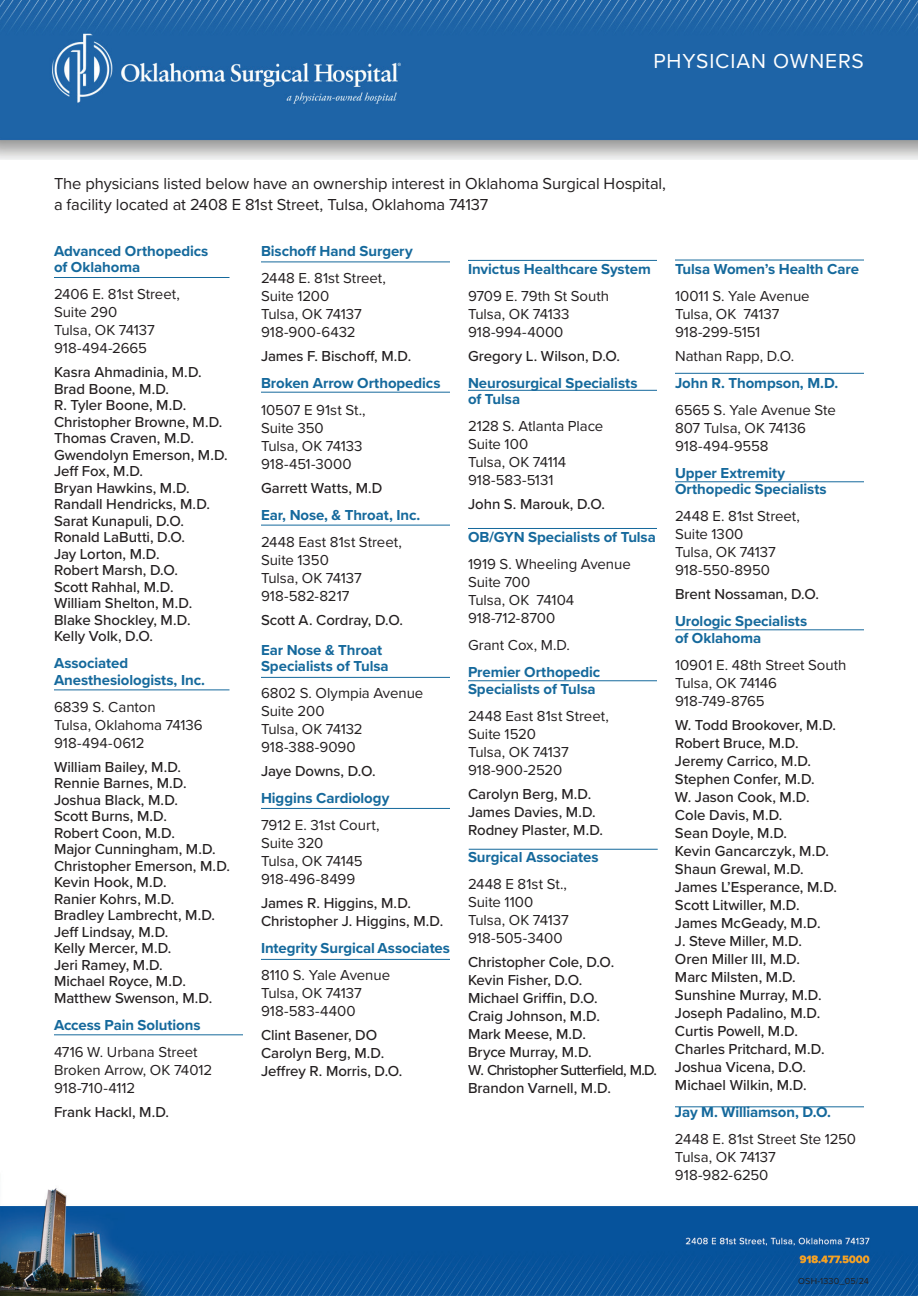
<style>
.page{position:relative;width:918px;height:1296px;background:#fff}
.page>*{position:absolute;margin:0;border:0;box-sizing:border-box;transform-origin:0 0}
.t1{font:21px "Proxima Nova";letter-spacing:.04em;color:#fff}
.t2{font:16.5px/21px "Proxima Nova";letter-spacing:-.005em;color:#231f20}
.t3{font:500 15px/18px "Proxima Nova";letter-spacing:-.005em;color:#231f20}
.t4{font:15px/18px "Proxima Nova";letter-spacing:-.005em;color:#231f20}
.t5{font:700 15px/16.5px "Proxima Nova";letter-spacing:-.005em;color:#15699c}
.t6{font:9px "Proxima Nova";letter-spacing:.015em;color:#231f20}
</style>
<div class="page">
<img style="left:0;top:1188px;width:918px;height:108px">
<img style="left:0;top:0;width:918px;height:160px">
<hr style="left:54px;top:277px;width:176px;height:1px;background:#15699c">
<hr style="left:261px;top:262px;width:189px;height:1px;background:#15699c">
<hr style="left:468px;top:260px;width:189px;height:1px;background:#15699c">
<hr style="left:675px;top:260px;width:189px;height:1px;background:#15699c">
<hr style="left:675px;top:373px;width:189px;height:1px;background:#15699c">
<hr style="left:675px;top:482px;width:189px;height:1px;background:#15699c">
<hr style="left:675px;top:630px;width:189px;height:1px;background:#15699c">
<hr style="left:468px;top:390px;width:189px;height:1px;background:#15699c">
<hr style="left:468px;top:528px;width:189px;height:1px;background:#15699c">
<hr style="left:468px;top:681px;width:189px;height:1px;background:#15699c">
<hr style="left:469px;top:849px;width:189px;height:1px;background:#15699c">
<hr style="left:675px;top:1107px;width:189px;height:1px;background:#15699c">
<hr style="left:261px;top:392px;width:189px;height:1px;background:#15699c">
<hr style="left:261px;top:525px;width:189px;height:1px;background:#15699c">
<hr style="left:261px;top:677px;width:189px;height:1px;background:#15699c">
<hr style="left:261px;top:808px;width:189px;height:1px;background:#15699c">
<hr style="left:261px;top:959px;width:189px;height:1px;background:#15699c">
<hr style="left:54px;top:1035px;width:189px;height:1px;background:#15699c">
<hr style="left:54px;top:690px;width:176px;height:1px;background:#15699c">
<h1 class="t1" style="left:653px;top:45px;width:212px">PHYSICIAN OWNERS</h1>
<p class="t2" style="left:54px;top:173px;width:614px">The physicians listed below have an ownership interest in Oklahoma Surgical Hospital, a facility located at 2408 E 81st Street, Tulsa, Oklahoma 74137</p>
<p class="t5" style="left:54px;top:242px;width:156px">Advanced Orthopedics of Oklahoma</p>
<p class="t4" style="left:54px;top:285px;width:127px">2406 E. 81st Street,<br>Suite 290<br>Tulsa, OK 74137<br>918-494-2665</p>
<p class="t3" style="left:54px;top:364px;width:175px;line-height:16.5px">Kasra Ahmadinia, M.D.<br>Brad Boone, M.D.<br>R. Tyler Boone, M.D.<br>Christopher Browne, M.D.<br>Thomas Craven, M.D.<br>Gwendolyn Emerson, M.D.<br>Jeff Fox, M.D.<br>Bryan Hawkins, M.D.<br>Randall Hendricks, M.D.<br>Sarat Kunapuli, D.O.<br>Ronald LaButti, D.O.<br>Jay Lorton, M.D.<br>Robert Marsh, D.O.<br>Scott Rahhal, M.D.<br>William Shelton, M.D.<br>Blake Shockley, M.D.<br>Kelly Volk, D.O.</p>
<p class="t5" style="left:54px;top:655px;width:153px">Associated<br>Anesthesiologists, Inc.</p>
<p class="t4" style="left:54px;top:697px;width:150px">6839 S. Canton<br>Tulsa, Oklahoma 74136<br>918-494-0612</p>
<p class="t3" style="left:54px;top:758px;width:178px;line-height:16.5px">William Bailey, M.D.<br>Rennie Barnes, M.D.<br>Joshua Black, M.D.<br>Scott Burns, M.D.<br>Robert Coon, M.D.<br>Major Cunningham, M.D.<br>Christopher Emerson, M.D.<br>Kevin Hook, M.D.<br>Ranier Kohrs, M.D.<br>Bradley Lambrecht, M.D.<br>Jeff Lindsay, M.D.<br>Kelly Mercer, M.D.<br>Jeri Ramey, M.D.<br>Michael Royce, M.D.<br>Matthew Swenson, M.D.</p>
<p class="t5" style="left:54px;top:1016px;width:148px">Access Pain Solutions</p>
<p class="t4" style="left:54px;top:1042px;width:160px">4716 W. Urbana Street<br>Broken Arrow, OK 74012<br>918-710-4112</p>
<p class="t3" style="left:54px;top:1102px;width:117px">Frank Hackl, M.D.</p>
<p class="t5" style="left:261px;top:242px;width:153px">Bischoff Hand Surgery</p>
<p class="t4" style="left:261px;top:268px;width:127px">2448 E. 81st Street,<br>Suite 1200<br>Tulsa, OK 74137<br>918-900-6432</p>
<p class="t3" style="left:261px;top:346px;width:152px">James F. Bischoff, M.D.</p>
<p class="t5" style="left:261px;top:374px;width:181px">Broken Arrow Orthopedics</p>
<p class="t4" style="left:261px;top:400px;width:106px">10507 E 91st St.,<br>Suite 350<br>Tulsa, OK 74133<br>918-451-3000</p>
<p class="t3" style="left:261px;top:478px;width:123px">Garrett Watts, M.D</p>
<p class="t5" style="left:261px;top:506px;width:161px">Ear, Nose, &amp; Throat, Inc.</p>
<p class="t4" style="left:261px;top:532px;width:142px">2448 East 81st Street,<br>Suite 1350<br>Tulsa, OK 74137<br>918-582-8217</p>
<p class="t3" style="left:261px;top:610px;width:143px">Scott A. Cordray, D.O.</p>
<p class="t5" style="left:261px;top:641px;width:129px">Ear Nose &amp; Throat<br>Specialists of Tulsa</p>
<p class="t4" style="left:261px;top:684px;width:164px">6802 S. Olympia Avenue<br>Suite 200<br>Tulsa, OK 74132<br>918-388-9090</p>
<p class="t3" style="left:261px;top:762px;width:116px">Jaye Downs, D.O.</p>
<p class="t5" style="left:261px;top:790px;width:130px">Higgins Cardiology</p>
<p class="t4" style="left:261px;top:816px;width:120px">7912 E. 31st Court,<br>Suite 320<br>Tulsa, OK 74145<br>918-496-8499</p>
<p class="t3" style="left:261px;top:894px;width:184px">James R. Higgins, M.D.<br>Christopher J. Higgins, M.D.</p>
<p class="t5" style="left:261px;top:940px;width:191px">Integrity Surgical Associates</p>
<p class="t4" style="left:261px;top:966px;width:131px">8110 S. Yale Avenue<br>Tulsa, OK 74137<br>918-583-4400</p>
<p class="t3" style="left:261px;top:1026px;width:143px">Clint Basener, DO<br>Carolyn Berg, M.D.<br>Jeffrey R. Morris, D.O.</p>
<p class="t5" style="left:468px;top:260px;width:184px">Invictus Healthcare System</p>
<p class="t4" style="left:468px;top:286px;width:143px">9709 E. 79th St South<br>Tulsa, OK 74133<br>918-994-4000</p>
<p class="t3" style="left:468px;top:346px;width:154px">Gregory L. Wilson, D.O.</p>
<p class="t5" style="left:468px;top:374px;width:171px">Neurosurgical Specialists of Tulsa</p>
<p class="t4" style="left:468px;top:417px;width:137px">2128 S. Atlanta Place<br>Suite 100<br>Tulsa, OK 74114<br>918-583-5131</p>
<p class="t3" style="left:468px;top:495px;width:139px">John S. Marouk, D.O.</p>
<p class="t5" style="left:468px;top:529px;width:189px">OB/GYN Specialists of Tulsa</p>
<p class="t4" style="left:468px;top:555px;width:164px">1919 S. Wheeling Avenue<br>Suite 700<br>Tulsa, OK 74104<br>918-712-8700</p>
<p class="t4" style="left:468px;top:636px;width:104px">Grant Cox, M.D.</p>
<p class="t5" style="left:468px;top:664px;width:134px">Premier Orthopedic<br>Specialists of Tulsa</p>
<p class="t4" style="left:468px;top:706px;width:142px">2448 East 81st Street,<br>Suite 1520<br>Tulsa, OK 74137<br>918-900-2520</p>
<p class="t3" style="left:468px;top:784px;width:137px">Carolyn Berg, M.D.<br>James Davies, M.D.<br>Rodney Plaster, M.D.</p>
<p class="t5" style="left:468px;top:848px;width:132px">Surgical Associates</p>
<p class="t4" style="left:468px;top:874px;width:102px">2448 E 81st St.,<br>Suite 1100<br>Tulsa, OK 74137<br>918-505-3400</p>
<p class="t3" style="left:468px;top:952px;width:190px">Christopher Cole, D.O.<br>Kevin Fisher, D.O.<br>Michael Griffin, D.O.<br>Craig Johnson, M.D.<br>Mark Meese, M.D.<br>Bryce Murray, M.D.<br>W. Christopher Sutterfield, M.D.<br>Brandon Varnell, M.D.</p>
<p class="t5" style="left:675px;top:260px;width:186px">Tulsa Women’s Health Care</p>
<p class="t4" style="left:675px;top:286px;width:136px">10011 S. Yale Avenue<br>Tulsa, OK 74137<br>918-299-5151</p>
<p class="t4" style="left:675px;top:346px;width:121px">Nathan Rapp, D.O.</p>
<p class="t5" style="left:675px;top:374px;width:165px">John R. Thompson, M.D.</p>
<p class="t4" style="left:675px;top:400px;width:162px">6565 S. Yale Avenue Ste<br>807 Tulsa, OK 74136<br>918-494-9558</p>
<p class="t5" style="left:675px;top:464px;width:153px">Upper Extremity<br>Orthopedic Specialists</p>
<p class="t4" style="left:675px;top:507px;width:127px">2448 E. 81st Street,<br>Suite 1300<br>Tulsa, OK 74137<br>918-550-8950</p>
<p class="t3" style="left:675px;top:585px;width:146px">Brent Nossaman, D.O.</p>
<p class="t5" style="left:675px;top:613px;width:134px">Urologic Specialists of Oklahoma</p>
<p class="t4" style="left:675px;top:655px;width:173px">10901 E. 48th Street South<br>Tulsa, OK 74146<br>918-749-8765</p>
<p class="t3" style="left:675px;top:715px;width:164px">W. Todd Brookover, M.D.<br>Robert Bruce, M.D.<br>Jeremy Carrico, M.D.<br>Stephen Confer, M.D.<br>W. Jason Cook, M.D.<br>Cole Davis, M.D.<br>Sean Doyle, M.D.<br>Kevin Gancarczyk, M.D.<br>Shaun Grewal, M.D.<br>James L’Esperance, M.D.<br>Scott Litwiller, M.D.<br>James McGeady, M.D.<br>J. Steve Miller, M.D.<br>Oren Miller III, M.D.<br>Marc Milsten, M.D.<br>Sunshine Murray, M.D.<br>Joseph Padalino, M.D.<br>Curtis Powell, M.D.<br>Charles Pritchard, M.D.<br>Joshua Vicena, D.O.<br>Michael Wilkin, M.D.</p>
<p class="t5" style="left:675px;top:1103px;width:158px">Jay M. Williamson, D.O.</p>
<p class="t4" style="left:675px;top:1129px;width:183px">2448 E. 81st Street Ste 1250<br>Tulsa, OK 74137<br>918-982-6250</p>
<p class="t6" style="left:798px;top:1275px;width:72px">OSH-1330_05/24</p>
</div>
